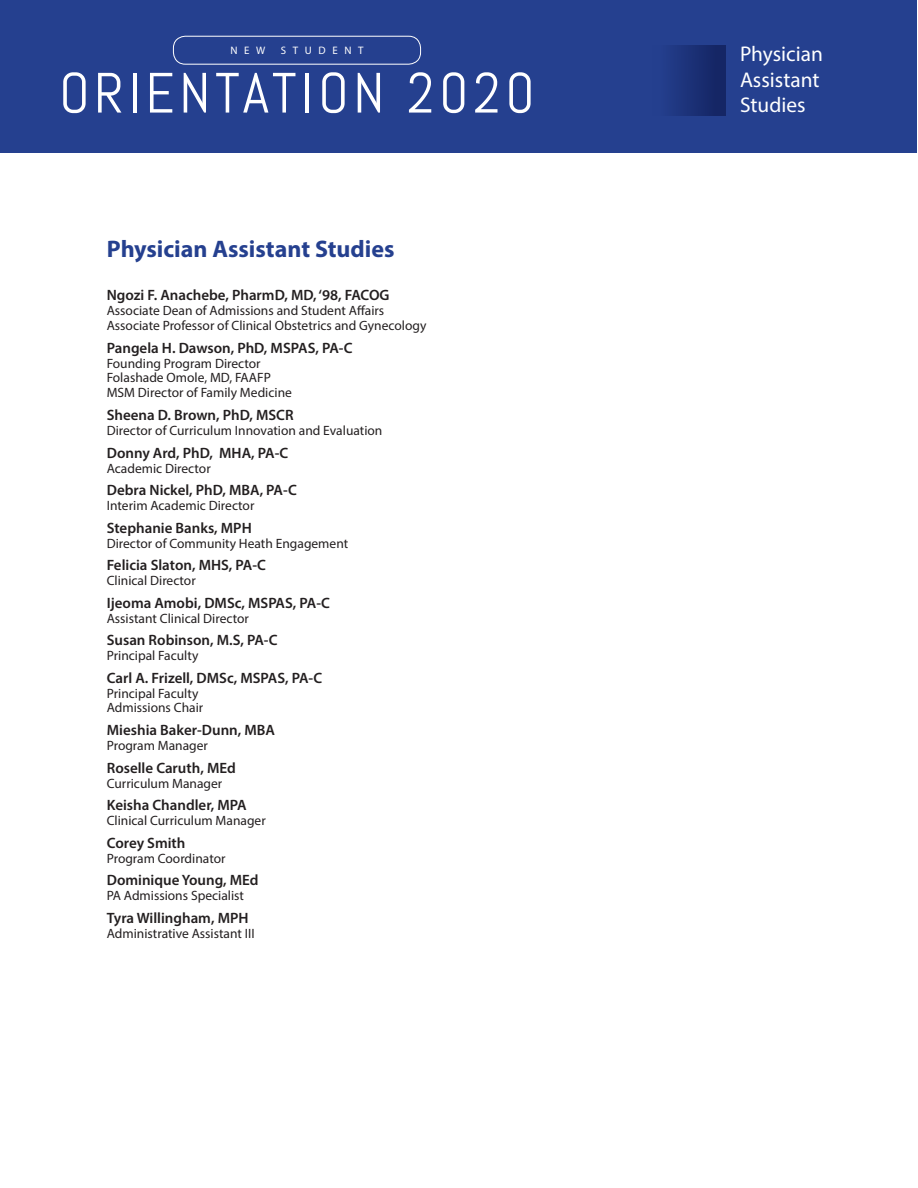
<style>
.page{position:relative;width:918px;height:1188px;background:#fff}
.page>*{position:absolute;margin:0;border:0;box-sizing:border-box;transform-origin:0 0}
.t1{font:56.7px "Abel";letter-spacing:.08em;color:#fff}
.t2{font:700 24px "Myriad Pro";color:#25408f}
.t3{font:21.3px "Myriad Pro";color:#fff}
.Name{font:600 15px "Myriad Pro";color:#231f20}
.Titles{font:13.5px "Myriad Pro";color:#231f20}
.t4{font:10.8px "Myriad Pro";letter-spacing:.61em;color:#fff}
</style>
<div class="page">
<div style="left:1px;top:0;width:916px;height:153px;background:#25408f"></div>
<div style="left:652px;top:45px;width:74px;height:71px;background:linear-gradient(to right,#254191,#132361)"></div>
<div style="left:173px;top:36px;width:248px;height:28px;border:1px solid #fff;border-radius:12px"></div>
<p class="t4" style="left:230px;top:44px;width:37px">NEW</p>
<p class="t4" style="left:281px;top:44px;width:84px">STUDENT</p>
<p class="t1" style="left:59px;top:57px;width:477px">ORIENTATION 2020</p>
<p class="t2" style="left:107px;top:233px;width:289px">Physician Assistant Studies</p>
<p class="Name" style="left:107px;top:285px;width:284px">Ngozi F. Anachebe, PharmD, MD, ‘98, FACOG</p>
<p class="Titles" style="left:107px;top:302px;width:279px">Associate Dean of Admissions and Student Affairs</p>
<p class="Titles" style="left:107px;top:317px;width:321px">Associate Professor of Clinical Obstetrics and Gynecology</p>
<p class="Name" style="left:107px;top:338px;width:247px">Pangela H. Dawson, PhD, MSPAS, PA-C</p>
<p class="Titles" style="left:107px;top:355px;width:155px">Founding Program Director</p>
<p class="Titles" style="left:107px;top:370px;width:166px">Folashade Omole, MD, FAAFP</p>
<p class="Titles" style="left:107px;top:385px;width:187px">MSM Director of Family Medicine</p>
<p class="Name" style="left:107px;top:405px;width:188px">Sheena D. Brown, PhD, MSCR</p>
<p class="Titles" style="left:107px;top:422px;width:277px">Director of Curriculum Innovation and Evaluation</p>
<p class="Name" style="left:107px;top:443px;width:183px">Donny Ard, PhD, MHA, PA-C</p>
<p class="Titles" style="left:107px;top:460px;width:105px">Academic Director</p>
<p class="Name" style="left:107px;top:480px;width:192px">Debra Nickel, PhD, MBA, PA-C</p>
<p class="Titles" style="left:107px;top:497px;width:149px">Interim Academic Director</p>
<p class="Name" style="left:107px;top:518px;width:147px">Stephanie Banks, MPH</p>
<p class="Titles" style="left:107px;top:535px;width:243px">Director of Community Heath Engagement</p>
<p class="Name" style="left:107px;top:555px;width:161px">Felicia Slaton, MHS, PA-C</p>
<p class="Titles" style="left:107px;top:572px;width:91px">Clinical Director</p>
<p class="Name" style="left:107px;top:593px;width:225px">Ijeoma Amobi, DMSc, MSPAS, PA-C</p>
<p class="Titles" style="left:107px;top:610px;width:144px">Assistant Clinical Director</p>
<p class="Name" style="left:107px;top:630px;width:172px">Susan Robinson, M.S, PA-C</p>
<p class="Titles" style="left:107px;top:647px;width:93px">Principal Faculty</p>
<p class="Name" style="left:107px;top:668px;width:217px">Carl A. Frizell, DMSc, MSPAS, PA-C</p>
<p class="Titles" style="left:107px;top:685px;width:93px">Principal Faculty</p>
<p class="Titles" style="left:107px;top:700px;width:98px">Admissions Chair</p>
<p class="Name" style="left:107px;top:720px;width:170px">Mieshia Baker-Dunn, MBA</p>
<p class="Titles" style="left:107px;top:737px;width:103px">Program Manager</p>
<p class="Name" style="left:107px;top:758px;width:131px">Roselle Caruth, MEd</p>
<p class="Titles" style="left:107px;top:775px;width:117px">Curriculum Manager</p>
<p class="Name" style="left:107px;top:795px;width:141px">Keisha Chandler, MPA</p>
<p class="Titles" style="left:107px;top:812px;width:161px">Clinical Curriculum Manager</p>
<p class="Name" style="left:107px;top:833px;width:80px">Corey Smith</p>
<p class="Titles" style="left:107px;top:850px;width:120px">Program Coordinator</p>
<p class="Name" style="left:107px;top:870px;width:153px">Dominique Young, MEd</p>
<p class="Titles" style="left:107px;top:887px;width:139px">PA Admissions Specialist</p>
<p class="Name" style="left:107px;top:908px;width:143px">Tyra Willingham, MPH</p>
<p class="Titles" style="left:107px;top:925px;width:149px">Administrative Assistant III</p>
<p class="t3" style="left:740px;top:41px;width:84px">Physician</p>
<p class="t3" style="left:740px;top:66px;width:81px">Assistant</p>
<p class="t3" style="left:740px;top:92px;width:67px">Studies</p>
</div>
